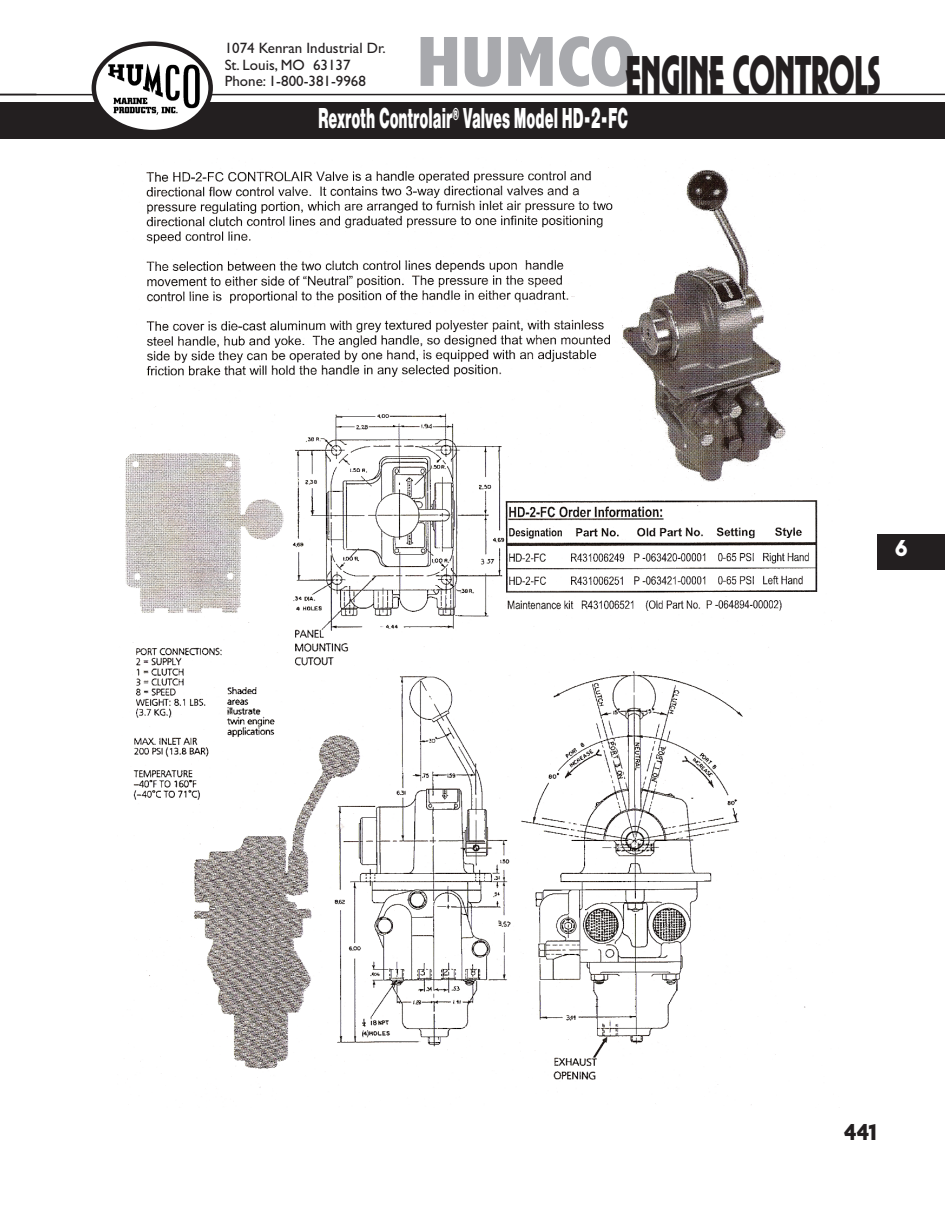
<style>
.page{position:relative;width:945px;height:1215px;background:#fff}
.page>*{position:absolute;margin:0;border:0;box-sizing:border-box;transform-origin:0 0}
.t1{font:57px "Plaza D Ultr";color:#231f20;scale:.61 1}
.t2{font:30px "Nimbus San D Blac";color:#fff;scale:.5 1}
.t3{font:24px "Plaza D Ultr";color:#231f20}
.t4{font:24px "Plaza D Ultr";color:#fff}
.t5{font:15px/16.5px "Gill Sans";color:#231f20}
.s1{font-family:"Abadi";font-weight:800;font-stretch:condensed;font-size:71.85px;color:#a8a9ad}
</style>
<div class="page">
<hr style="left:0;top:94px;width:945px;height:1px;background:#231f20">
<div style="left:0;top:102px;width:945px;height:37px;background:#231f20"></div>
<svg style="left:92px;top:41px;width:121px;height:89px"></svg>
<div style="left:878px;top:535px;width:67px;height:35px;background:#231f20"></div>
<img style="left:125px;top:167px;width:707px;height:938px">
<h1 class="t1" style="left:417px;top:41px;width:762px"><span class="s1">HUMCO</span>ENGINE CONTROLS</h1>
<p class="t5" style="left:225px;top:40px;width:163px">1074 Kenran Industrial Dr.<br>St. Louis, MO 63137<br>Phone: 1-800-381-9968</p>
<h2 class="t2" style="left:318px;top:100px;width:622px">Rexroth Controlair<sup>®</sup> Valves Model HD-2-FC</h2>
<h3 class="t4" style="left:895px;top:534px;width:14px">6</h3>
<h3 class="t3" style="left:844px;top:1118px;width:35px">441</h3>
</div>
